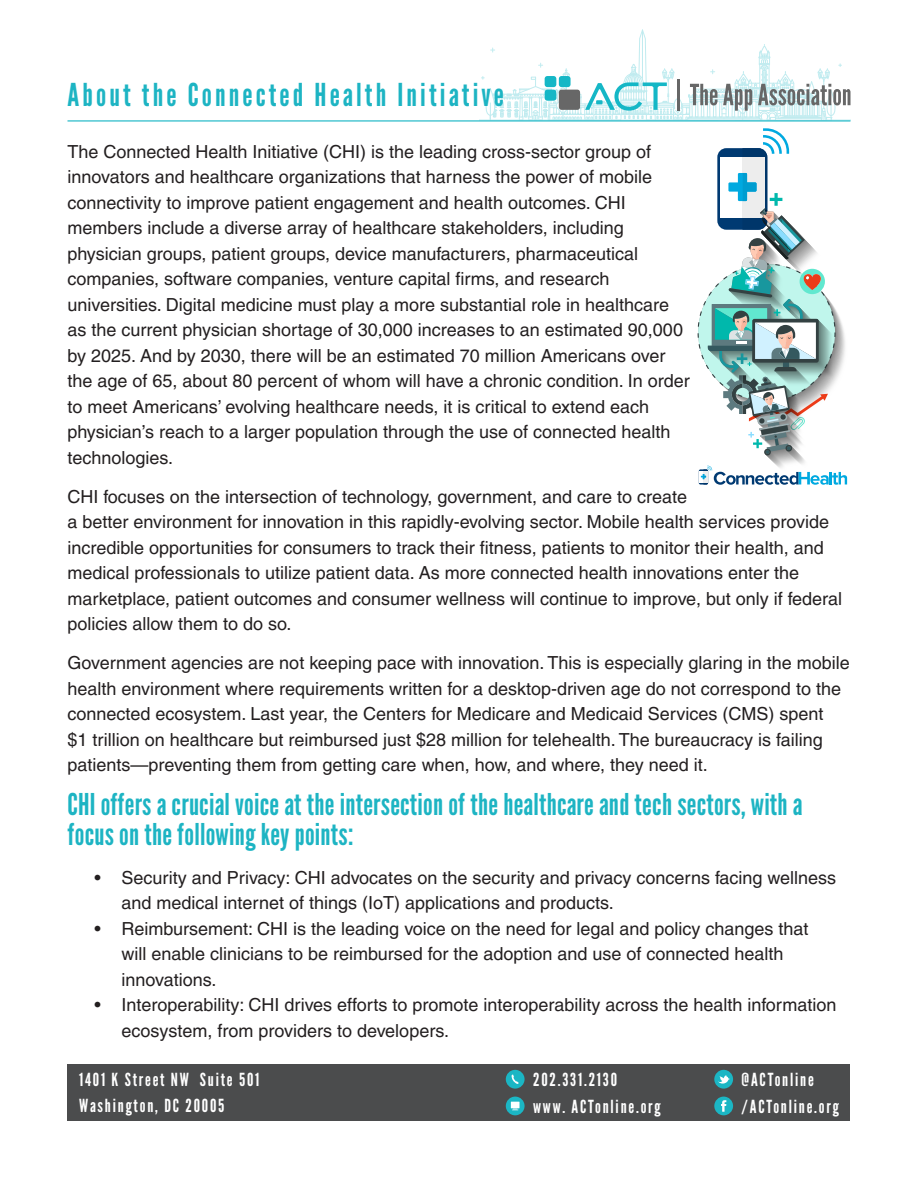
<style>
.page{position:relative;width:918px;height:1188px;background:#fff}
.page>*{position:absolute;margin:0;border:0;box-sizing:border-box;transform-origin:0 0}
.t1{font:31.5px "League Gothic";letter-spacing:.1em;color:#1db4c3}
.t2{font:30px/30px "League Gothic";letter-spacing:.01em;color:#1db4c3}
.t3{font:18px/25.5px "Helvetica LT Pro";color:#231f20}
.t4{font:18px "League Gothic";letter-spacing:.1em;color:#fff}
</style>
<div class="page">
<hr style="left:68px;top:120px;width:782px;height:2px;background:#14b5c4">
<svg style="left:481px;top:29px;width:369px;height:92px"></svg>
<hr style="left:677px;top:80px;width:3px;height:31px;background:#676767">
<svg style="left:698px;top:128px;width:149px;height:357px"></svg>
<div style="left:68px;top:1064px;width:782px;height:56px;background:#4b4c4d"></div>
<div style="left:506px;top:1070px;width:19px;height:19px;background:#1bb6c4;border-radius:50%"></div>
<svg style="left:512px;top:1074px;width:7px;height:10px"></svg>
<svg style="left:506px;top:1097px;width:19px;height:18px"></svg>
<svg style="left:511px;top:1102px;width:9px;height:8px"></svg>
<div style="left:714px;top:1097px;width:19px;height:18px;background:#1bb6c4;border-radius:50%"></div>
<svg style="left:721px;top:1100px;width:5px;height:12px"></svg>
<div style="left:714px;top:1070px;width:19px;height:19px;background:#1bb6c4;border-radius:50%"></div>
<svg style="left:718px;top:1075px;width:12px;height:9px"></svg>
<p class="t1" style="left:68px;top:76px;width:438px">About the Connected Health Initiative</p>
<p class="t3" style="left:68px;top:138px;width:624px">The Connected Health Initiative (CHI) is the leading cross-sector group of innovators and healthcare organizations that harness the power of mobile connectivity to improve patient engagement and health outcomes. CHI members include a diverse array of healthcare stakeholders, including physician groups, patient groups, device manufacturers, pharmaceutical companies, software companies, venture capital firms, and research universities. Digital medicine must play a more substantial role in healthcare as the current physician shortage of 30,000 increases to an estimated 90,000 by 2025. And by 2030, there will be an estimated 70 million Americans over the age of 65, about 80 percent of whom will have a chronic condition. In order to meet Americans’ evolving healthcare needs, it is critical to extend each physician’s reach to a larger population through the use of connected health technologies.</p>
<p class="t3" style="left:68px;top:483px;width:776px">CHI focuses on the intersection of technology, government, and care to create<br>a better environment for innovation in this rapidly-evolving sector. Mobile health services provide incredible opportunities for consumers to track their fitness, patients to monitor their health, and medical professionals to utilize patient data. As more connected health innovations enter the marketplace, patient outcomes and consumer wellness will continue to improve, but only if federal policies allow them to do so.</p>
<p class="t3" style="left:68px;top:650px;width:784px">Government agencies are not keeping pace with innovation. This is especially glaring in the mobile health environment where requirements written for a desktop-driven age do not correspond to the connected ecosystem. Last year, the Centers for Medicare and Medicaid Services (CMS) spent<br>$1 trillion on healthcare but reimbursed just $28 million for telehealth. The bureaucracy is failing patients—preventing them from getting care when, how, and where, they need it.</p>
<p class="t2" style="left:68px;top:789px;width:737px">CHI offers a crucial voice at the intersection of the healthcare and tech sectors, with a focus on the following key points:</p>
<p class="t3" style="left:122px;top:864px;width:716px;text-indent:-27px">• Security and Privacy: CHI advocates on the security and privacy concerns facing wellness and medical internet of things (IoT) applications and products.</p>
<p class="t3" style="left:122px;top:915px;width:689px;text-indent:-27px">• Reimbursement: CHI is the leading voice on the need for legal and policy changes that will enable clinicians to be reimbursed for the adoption and use of connected health innovations.</p>
<p class="t3" style="left:122px;top:992px;width:716px;text-indent:-27px">• Interoperability: CHI drives efforts to promote interoperability across the health information ecosystem, from providers to developers.</p>
<p class="t4" style="left:79px;top:1069px;width:182px">1401 K Street NW Suite 501</p>
<p class="t4" style="left:79px;top:1095px;width:147px">Washington, DC 20005</p>
<p class="t4" style="left:533px;top:1069px;width:85px">202.331.2130</p>
<p class="t4" style="left:742px;top:1069px;width:74px">@ACTonline</p>
<p class="t4" style="left:533px;top:1095px;width:129px">www. ACTonline.org</p>
<p class="t4" style="left:742px;top:1095px;width:99px">/ACTonline.org</p>
</div>
